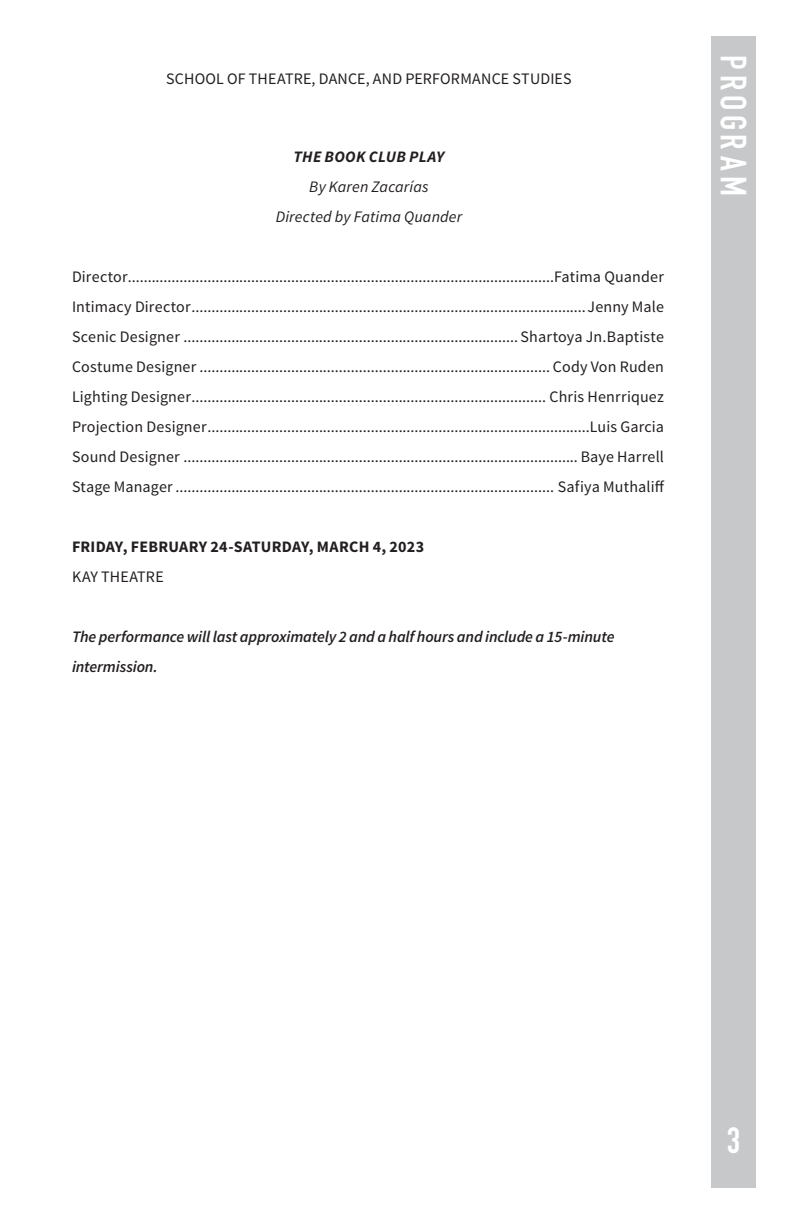
<style>
.page{position:relative;width:792px;height:1224px;background:#fff}
.page>*{position:absolute;margin:0;border:0;box-sizing:border-box;transform-origin:0 0}
.Headings{font:700 36px "DIN Condensed";letter-spacing:.13em;color:#fff}
.t1{font:16px "Source Sans Pro";letter-spacing:.01em;color:#231f20}
.t2{font:italic 600 16px/30px "Source Sans Pro";letter-spacing:-.01em;color:#231f20}
.t3{font:italic 16px "Source Sans Pro";letter-spacing:.01em;color:#231f20}
.t4{font:700 16px "Source Sans Pro";letter-spacing:.015em;color:#231f20}
.t5{font:italic 700 16px "Source Sans Pro";letter-spacing:.015em;color:#231f20}
</style>
<div class="page">
<div style="left:711px;top:36px;width:45px;height:1152px;background:#c7c8ca"></div>
<p class="t1" style="left:166px;top:69px;width:407px">SCHOOL OF THEATRE, DANCE, AND PERFORMANCE STUDIES</p>
<p class="t5" style="left:294px;top:146px;width:152px">THE BOOK CLUB PLAY</p>
<p class="t3" style="left:309px;top:177px;width:121px">By Karen Zacarías</p>
<p class="t3" style="left:276px;top:207px;width:188px">Directed by Fatima Quander</p>
<p class="t1" style="left:72px;top:267px;width:593px">Director...........................................................................................................Fatima Quander</p>
<p class="t1" style="left:72px;top:297px;width:593px">Intimacy Director...................................................................................................Jenny Male</p>
<p class="t1" style="left:72px;top:327px;width:594px">Scenic Designer .................................................................................... Shartoya Jn.Baptiste</p>
<p class="t1" style="left:72px;top:357px;width:593px">Costume Designer ........................................................................................ Cody Von Ruden</p>
<p class="t1" style="left:72px;top:387px;width:594px">Lighting Designer......................................................................................... Chris Henrriquez</p>
<p class="t1" style="left:72px;top:417px;width:593px">Projection Designer................................................................................................Luis Garcia</p>
<p class="t1" style="left:72px;top:447px;width:593px">Sound Designer ................................................................................................... Baye Harrell</p>
<p class="t1" style="left:72px;top:477px;width:594px">Stage Manager ............................................................................................... Safiya Muthaliff</p>
<p class="t4" style="left:72px;top:536px;width:354px">FRIDAY, FEBRUARY 24-SATURDAY, MARCH 4, 2023</p>
<p class="t1" style="left:72px;top:567px;width:93px">KAY THEATRE</p>
<p class="t2" style="left:72px;top:622px;width:544px">The performance will last approximately 2 and a half hours and include a 15-minute intermission.</p>
<p class="Headings" style="left:758px;top:55px;width:142px;rotate:90deg">PROGRAM</p>
<h1 class="Headings" style="left:727px;top:1116px;width:15px">3</h1>
</div>
